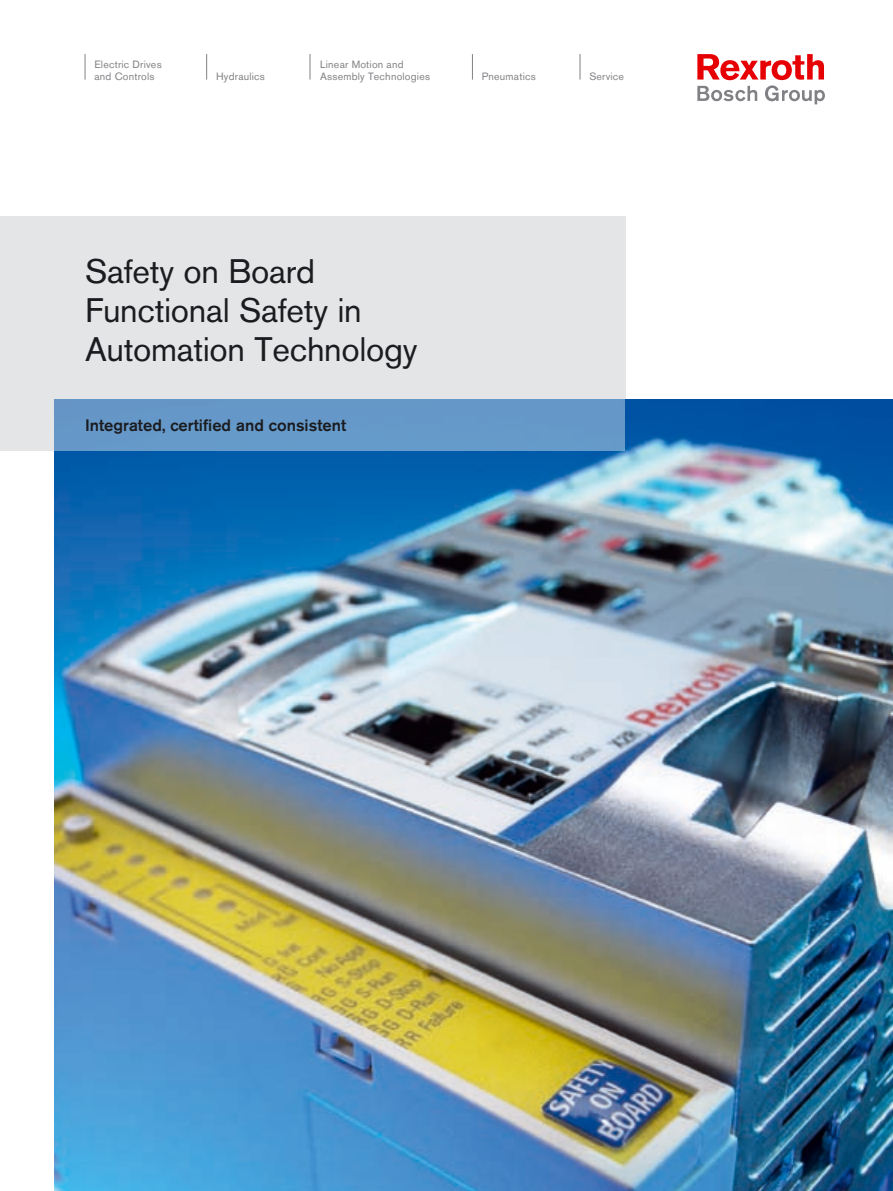
<style>
.page{position:relative;width:893px;height:1191px;background:#fff}
.page>*{position:absolute;margin:0;border:0;box-sizing:border-box;transform-origin:0 0}
.t1{font:33.75px/39px "Akzidenz Grotesk BQ";letter-spacing:-.01em;color:#1b1c20}
.t2{font:500 16.5px "Akzidenz Grotesk BQ";color:#1b1c20}
.t3{font:10.5px/11.2px "Akzidenz Grotesk BQ";letter-spacing:.02em;color:#818084}
</style>
<div class="page">
<div style="left:0;top:216px;width:625px;height:234px;background:#e3e5e6"></div>
<img style="left:54px;top:399px;width:839px;height:792px">
<svg style="left:85px;top:54px;width:1px;height:26px"></svg>
<svg style="left:206px;top:54px;width:1px;height:26px"></svg>
<svg style="left:310px;top:54px;width:1px;height:26px"></svg>
<svg style="left:472px;top:54px;width:1px;height:26px"></svg>
<svg style="left:580px;top:54px;width:1px;height:26px"></svg>
<svg style="left:697px;top:54px;width:128px;height:50px"></svg>
<div style="left:54px;top:399px;width:571px;height:51px;background:#6598c8"></div>
<p class="t3" style="left:94px;top:59px;width:69px">Electric Drives and Controls</p>
<p class="t3" style="left:320px;top:59px;width:111px">Linear Motion and<br>Assembly Technologies</p>
<p class="t3" style="left:482px;top:70px;width:55px">Pneumatics</p>
<p class="t3" style="left:589px;top:70px;width:36px">Service</p>
<p class="t3" style="left:216px;top:70px;width:50px">Hydraulics</p>
<h1 class="t1" style="left:85px;top:252px;width:334px">Safety on Board<br>Functional Safety in<br>Automation Technology</h1>
<h2 class="t2" style="left:85px;top:415px;width:263px">Integrated, certified and consistent</h2>
</div>
